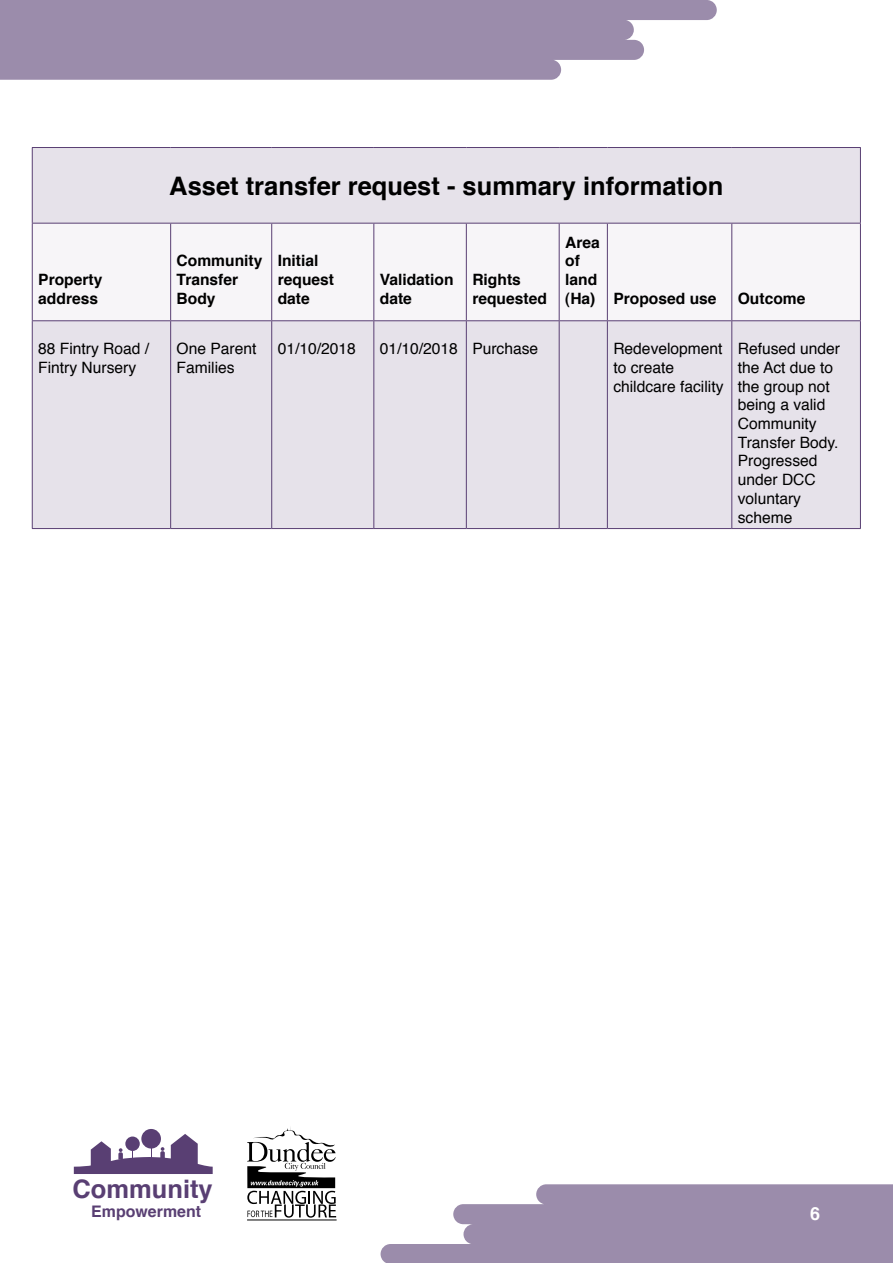
<style>
.page{position:relative;width:893px;height:1263px;background:#fff}
.page>*{position:absolute;margin:0;border:0;box-sizing:border-box;transform-origin:0 0}
.Paragraph{font:700 25.5px "Helvetica";color:#000}
.t1{font:700 25.5px "Helvetica";color:#593f73}
.t2{font:700 18px "Helvetica";color:#fff}
.t3{font:700 15.9px "Helvetica";color:#593f73}
.Paragraph-2{font:15.6px/18.8px "Helvetica";color:#000}
.Paragraph-3{font:700 15.6px/18.8px "Helvetica";color:#000}
</style>
<div class="page">
<div style="left:141px;top:1129px;width:20px;height:19px;background:#593f73;border-radius:50%"></div>
<svg style="left:74px;top:1134px;width:139px;height:40px"></svg>
<svg style="left:247px;top:1127px;width:89px;height:90px"></svg>
<hr style="left:247px;top:1220px;width:90px;height:1px;background:#000">
<svg style="left:381px;top:1184px;width:512px;height:79px"></svg>
<svg style="left:0;top:0;width:717px;height:80px;background:#a699b4"></svg>
<div style="left:33px;top:148px;width:827px;height:380px;background:#e6e2ea"></div>
<div style="left:33px;top:224px;width:827px;height:96px;background:#f7f5f8"></div>
<hr style="left:32px;top:147px;width:139px;height:1px;background:#593f73">
<hr style="left:32px;top:148px;width:1px;height:75px;background:#593f73">
<hr style="left:171px;top:147px;width:101px;height:1px;background:#593f73">
<hr style="left:272px;top:147px;width:102px;height:1px;background:#593f73">
<hr style="left:374px;top:147px;width:92px;height:1px;background:#593f73">
<hr style="left:466px;top:147px;width:93px;height:1px;background:#593f73">
<hr style="left:559px;top:147px;width:48px;height:1px;background:#593f73">
<hr style="left:607px;top:147px;width:125px;height:1px;background:#593f73">
<hr style="left:732px;top:147px;width:129px;height:1px;background:#593f73">
<hr style="left:860px;top:148px;width:1px;height:75px;background:#593f73">
<hr style="left:32px;top:223px;width:139px;height:1px;background:#593f73">
<hr style="left:32px;top:224px;width:1px;height:96px;background:#593f73">
<hr style="left:171px;top:223px;width:101px;height:1px;background:#593f73">
<hr style="left:170px;top:224px;width:1px;height:96px;background:#593f73">
<hr style="left:272px;top:223px;width:102px;height:1px;background:#593f73">
<hr style="left:271px;top:224px;width:1px;height:96px;background:#593f73">
<hr style="left:374px;top:223px;width:92px;height:1px;background:#593f73">
<hr style="left:373px;top:224px;width:1px;height:96px;background:#593f73">
<hr style="left:466px;top:223px;width:93px;height:1px;background:#593f73">
<hr style="left:466px;top:224px;width:1px;height:96px;background:#593f73">
<hr style="left:559px;top:223px;width:48px;height:1px;background:#593f73">
<hr style="left:559px;top:224px;width:1px;height:96px;background:#593f73">
<hr style="left:607px;top:223px;width:125px;height:1px;background:#593f73">
<hr style="left:607px;top:224px;width:1px;height:96px;background:#593f73">
<hr style="left:732px;top:223px;width:129px;height:1px;background:#593f73">
<hr style="left:731px;top:224px;width:1px;height:96px;background:#593f73">
<hr style="left:860px;top:224px;width:1px;height:96px;background:#593f73">
<hr style="left:32px;top:320px;width:139px;height:1px;background:#593f73">
<hr style="left:32px;top:321px;width:1px;height:207px;background:#593f73">
<hr style="left:171px;top:320px;width:101px;height:1px;background:#593f73">
<hr style="left:170px;top:321px;width:1px;height:207px;background:#593f73">
<hr style="left:272px;top:320px;width:102px;height:1px;background:#593f73">
<hr style="left:271px;top:321px;width:1px;height:207px;background:#593f73">
<hr style="left:374px;top:320px;width:92px;height:1px;background:#593f73">
<hr style="left:373px;top:321px;width:1px;height:207px;background:#593f73">
<hr style="left:466px;top:320px;width:93px;height:1px;background:#593f73">
<hr style="left:466px;top:321px;width:1px;height:207px;background:#593f73">
<hr style="left:559px;top:320px;width:48px;height:1px;background:#593f73">
<hr style="left:559px;top:321px;width:1px;height:207px;background:#593f73">
<hr style="left:607px;top:320px;width:125px;height:1px;background:#593f73">
<hr style="left:607px;top:321px;width:1px;height:207px;background:#593f73">
<hr style="left:732px;top:320px;width:129px;height:1px;background:#593f73">
<hr style="left:731px;top:321px;width:1px;height:207px;background:#593f73">
<hr style="left:860px;top:321px;width:1px;height:207px;background:#593f73">
<hr style="left:32px;top:528px;width:139px;height:1px;background:#593f73">
<hr style="left:171px;top:528px;width:101px;height:1px;background:#593f73">
<hr style="left:272px;top:528px;width:102px;height:1px;background:#593f73">
<hr style="left:374px;top:528px;width:92px;height:1px;background:#593f73">
<hr style="left:466px;top:528px;width:93px;height:1px;background:#593f73">
<hr style="left:559px;top:528px;width:48px;height:1px;background:#593f73">
<hr style="left:607px;top:528px;width:125px;height:1px;background:#593f73">
<hr style="left:732px;top:528px;width:129px;height:1px;background:#593f73">
<p class="Paragraph-3" style="left:38px;top:271px;width:66px">Property address</p>
<p class="Paragraph" style="left:169px;top:169px;width:556px">Asset transfer request - summary information</p>
<p class="Paragraph-3" style="left:177px;top:252px;width:87px">Community<br>Transfer<br>Body</p>
<p class="Paragraph-3" style="left:278px;top:252px;width:58px">Initial request date</p>
<p class="Paragraph-3" style="left:380px;top:271px;width:75px">Validation date</p>
<p class="Paragraph-3" style="left:472px;top:271px;width:76px">Rights requested</p>
<p class="Paragraph-3" style="left:565px;top:234px;width:36px">Area of land (Ha)</p>
<p class="Paragraph-3" style="left:613px;top:290px;width:105px">Proposed use</p>
<p class="Paragraph-3" style="left:738px;top:290px;width:69px">Outcome</p>
<p class="Paragraph-2" style="left:38px;top:340px;width:112px">88 Fintry Road /<br>Fintry Nursery</p>
<p class="Paragraph-2" style="left:177px;top:340px;width:81px">One Parent<br>Families</p>
<p class="Paragraph-2" style="left:278px;top:340px;width:80px">01/10/2018</p>
<p class="Paragraph-2" style="left:380px;top:340px;width:80px">01/10/2018</p>
<p class="Paragraph-2" style="left:472px;top:340px;width:67px">Purchase</p>
<p class="Paragraph-2" style="left:613px;top:340px;width:112px">Redevelopment to create childcare facility</p>
<p class="Paragraph-2" style="left:738px;top:340px;width:104px">Refused under the Act due to the group not being a valid<br>Community<br>Transfer Body.<br>Progressed under DCC voluntary scheme</p>
<h1 class="t1" style="left:73px;top:1169px;width:142px">Community</h1>
<p class="t3" style="left:91px;top:1198px;width:111px">Empowerment</p>
<p class="t2" style="left:810px;top:1201px;width:12px">6</p>
</div>
